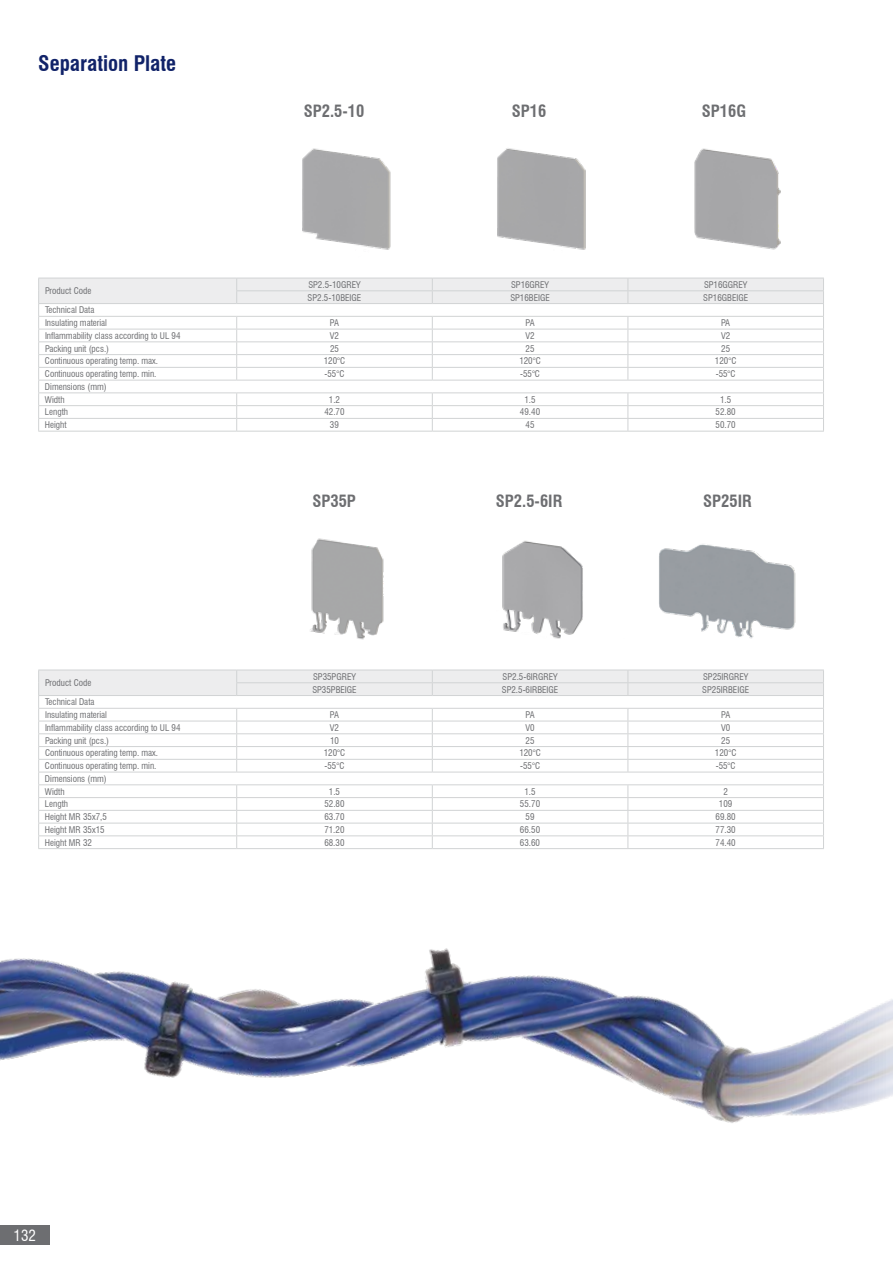
<style>
.page{position:relative;width:893px;height:1263px;background:#fff}
.page>*{position:absolute;margin:0;border:0;box-sizing:border-box;transform-origin:0 0}
.t1{font:700 condensed 21px "Swiss 721 BT";color:#112369}
.t2{font:700 condensed 16.5px "Swiss 721 BT";color:#6d6e71}
.t3{font:condensed 15px "Swiss 721 BT";color:#fff}
.t4{font:condensed 9px/12.8px "Swiss 721 BT";color:#6d6e71}
</style>
<div class="page">
<svg style="left:38px;top:278px;width:786px;height:153px"></svg>
<hr style="left:38px;top:431px;width:199px;height:1px;background:#d1d3d4">
<hr style="left:237px;top:431px;width:195px;height:1px;background:#d1d3d4">
<hr style="left:432px;top:431px;width:196px;height:1px;background:#d1d3d4">
<hr style="left:628px;top:431px;width:196px;height:1px;background:#d1d3d4">
<svg style="left:38px;top:670px;width:786px;height:178px"></svg>
<hr style="left:38px;top:848px;width:199px;height:1px;background:#d1d3d4">
<hr style="left:237px;top:848px;width:195px;height:1px;background:#d1d3d4">
<hr style="left:432px;top:848px;width:196px;height:1px;background:#d1d3d4">
<hr style="left:628px;top:848px;width:196px;height:1px;background:#d1d3d4">
<img style="left:302px;top:148px;width:284px;height:102px">
<img style="left:310px;top:538px;width:273px;height:102px">
<img style="left:659px;top:544px;width:137px;height:95px">
<img style="left:694px;top:148px;width:87px;height:102px">
<div style="left:0;top:1225px;width:50px;height:20px;background:#6d6e71"></div>
<img style="left:0;top:948px;width:893px;height:175px">
<h1 class="t1" style="left:38px;top:51px;width:139px">Separation Plate</h1>
<p class="t4" style="left:45px;top:285px;width:48px">Product Code</p>
<p class="t4" style="left:45px;top:304px;width:64px">Technical Data<br>Insulating material</p>
<h2 class="t2" style="left:304px;top:101px;width:62px">SP2.5-10</h2>
<h2 class="t2" style="left:512px;top:101px;width:36px">SP16</h2>
<h2 class="t2" style="left:702px;top:101px;width:46px">SP16G</h2>
<p class="t4" style="left:308px;top:278px;width:54px">SP2.5-10GREY</p>
<p class="t4" style="left:511px;top:278px;width:40px">SP16GREY</p>
<p class="t4" style="left:704px;top:278px;width:45px">SP16GGREY</p>
<p class="t4" style="left:308px;top:291px;width:55px">SP2.5-10BEIGE</p>
<p class="t4" style="left:510px;top:291px;width:41px">SP16BEIGE</p>
<p class="t4" style="left:703px;top:291px;width:46px">SP16GBEIGE</p>
<p class="t4" style="left:330px;top:316px;width:11px">PA</p>
<p class="t4" style="left:526px;top:316px;width:11px">PA</p>
<p class="t4" style="left:721px;top:316px;width:11px">PA</p>
<p class="t4" style="left:45px;top:329px;width:137px">Inflammability class according to UL 94</p>
<p class="t4" style="left:330px;top:329px;width:11px">V2</p>
<p class="t4" style="left:525px;top:329px;width:11px">V2</p>
<p class="t4" style="left:721px;top:329px;width:11px">V2</p>
<p class="t4" style="left:45px;top:342px;width:66px">Packing unit (pcs.)</p>
<p class="t4" style="left:330px;top:342px;width:10px">25</p>
<p class="t4" style="left:526px;top:342px;width:10px">25</p>
<p class="t4" style="left:721px;top:342px;width:10px">25</p>
<p class="t4" style="left:45px;top:355px;width:115px">Continuous operating temp. max.</p>
<p class="t4" style="left:324px;top:355px;width:23px">120°C</p>
<p class="t4" style="left:519px;top:355px;width:23px">120°C</p>
<p class="t4" style="left:715px;top:355px;width:23px">120°C</p>
<p class="t4" style="left:45px;top:367px;width:113px">Continuous operating temp. min.</p>
<p class="t4" style="left:324px;top:367px;width:21px">-55°C</p>
<p class="t4" style="left:520px;top:367px;width:21px">-55°C</p>
<p class="t4" style="left:716px;top:367px;width:21px">-55°C</p>
<p class="t4" style="left:45px;top:380px;width:63px">Dimensions (mm)<br>Width</p>
<p class="t4" style="left:329px;top:393px;width:13px">1.2</p>
<p class="t4" style="left:524px;top:393px;width:13px">1.5</p>
<p class="t4" style="left:720px;top:393px;width:13px">1.5</p>
<p class="t4" style="left:45px;top:406px;width:25px">Length</p>
<p class="t4" style="left:324px;top:406px;width:22px">42.70</p>
<p class="t4" style="left:520px;top:406px;width:22px">49.40</p>
<p class="t4" style="left:716px;top:406px;width:22px">52.80</p>
<p class="t4" style="left:45px;top:418px;width:23px">Height</p>
<p class="t4" style="left:330px;top:418px;width:10px">39</p>
<p class="t4" style="left:526px;top:418px;width:10px">45</p>
<p class="t4" style="left:716px;top:418px;width:22px">50.70</p>
<p class="t4" style="left:45px;top:676px;width:48px">Product Code</p>
<p class="t4" style="left:45px;top:696px;width:64px">Technical Data<br>Insulating material</p>
<h2 class="t2" style="left:312px;top:491px;width:45px">SP35P</h2>
<h2 class="t2" style="left:703px;top:491px;width:50px">SP25IR</h2>
<h2 class="t2" style="left:496px;top:491px;width:68px">SP2.5-6IR</h2>
<p class="t4" style="left:313px;top:670px;width:44px">SP35PGREY</p>
<p class="t4" style="left:503px;top:670px;width:57px">SP2.5-6IRGREY</p>
<p class="t4" style="left:703px;top:670px;width:47px">SP25IRGREY</p>
<p class="t4" style="left:312px;top:683px;width:46px">SP35PBEIGE</p>
<p class="t4" style="left:502px;top:683px;width:58px">SP2.5-6IRBEIGE</p>
<p class="t4" style="left:702px;top:683px;width:48px">SP25IRBEIGE</p>
<p class="t4" style="left:330px;top:708px;width:11px">PA</p>
<p class="t4" style="left:526px;top:708px;width:11px">PA</p>
<p class="t4" style="left:721px;top:708px;width:11px">PA</p>
<p class="t4" style="left:45px;top:721px;width:137px">Inflammability class according to UL 94</p>
<p class="t4" style="left:330px;top:721px;width:11px">V2</p>
<p class="t4" style="left:525px;top:721px;width:11px">V0</p>
<p class="t4" style="left:721px;top:721px;width:11px">V0</p>
<p class="t4" style="left:45px;top:734px;width:66px">Packing unit (pcs.)</p>
<p class="t4" style="left:330px;top:734px;width:10px">10</p>
<p class="t4" style="left:526px;top:734px;width:10px">25</p>
<p class="t4" style="left:721px;top:734px;width:10px">25</p>
<p class="t4" style="left:45px;top:747px;width:115px">Continuous operating temp. max.</p>
<p class="t4" style="left:324px;top:747px;width:23px">120°C</p>
<p class="t4" style="left:519px;top:747px;width:23px">120°C</p>
<p class="t4" style="left:715px;top:747px;width:23px">120°C</p>
<p class="t4" style="left:45px;top:759px;width:113px">Continuous operating temp. min.</p>
<p class="t4" style="left:324px;top:759px;width:21px">-55°C</p>
<p class="t4" style="left:520px;top:759px;width:21px">-55°C</p>
<p class="t4" style="left:716px;top:759px;width:21px">-55°C</p>
<p class="t4" style="left:45px;top:772px;width:63px">Dimensions (mm)<br>Width</p>
<p class="t4" style="left:329px;top:785px;width:13px">1.5</p>
<p class="t4" style="left:524px;top:785px;width:13px">1.5</p>
<p class="t4" style="left:723px;top:785px;width:6px">2</p>
<p class="t4" style="left:45px;top:798px;width:25px">Length</p>
<p class="t4" style="left:324px;top:798px;width:22px">52.80</p>
<p class="t4" style="left:520px;top:798px;width:22px">55.70</p>
<p class="t4" style="left:719px;top:798px;width:15px">109</p>
<p class="t4" style="left:45px;top:810px;width:63px">Height MR 35x7,5</p>
<p class="t4" style="left:324px;top:810px;width:22px">63.70</p>
<p class="t4" style="left:526px;top:810px;width:10px">59</p>
<p class="t4" style="left:716px;top:810px;width:22px">69.80</p>
<p class="t4" style="left:45px;top:823px;width:61px">Height MR 35x15</p>
<p class="t4" style="left:324px;top:823px;width:22px">71.20</p>
<p class="t4" style="left:520px;top:823px;width:22px">66.50</p>
<p class="t4" style="left:716px;top:823px;width:22px">77.30</p>
<p class="t4" style="left:45px;top:836px;width:49px">Height MR 32</p>
<p class="t4" style="left:324px;top:836px;width:22px">68.30</p>
<p class="t4" style="left:520px;top:836px;width:22px">63.60</p>
<p class="t4" style="left:716px;top:836px;width:22px">74.40</p>
<h3 class="t3" style="left:14px;top:1226px;width:24px">132</h3>
</div>
